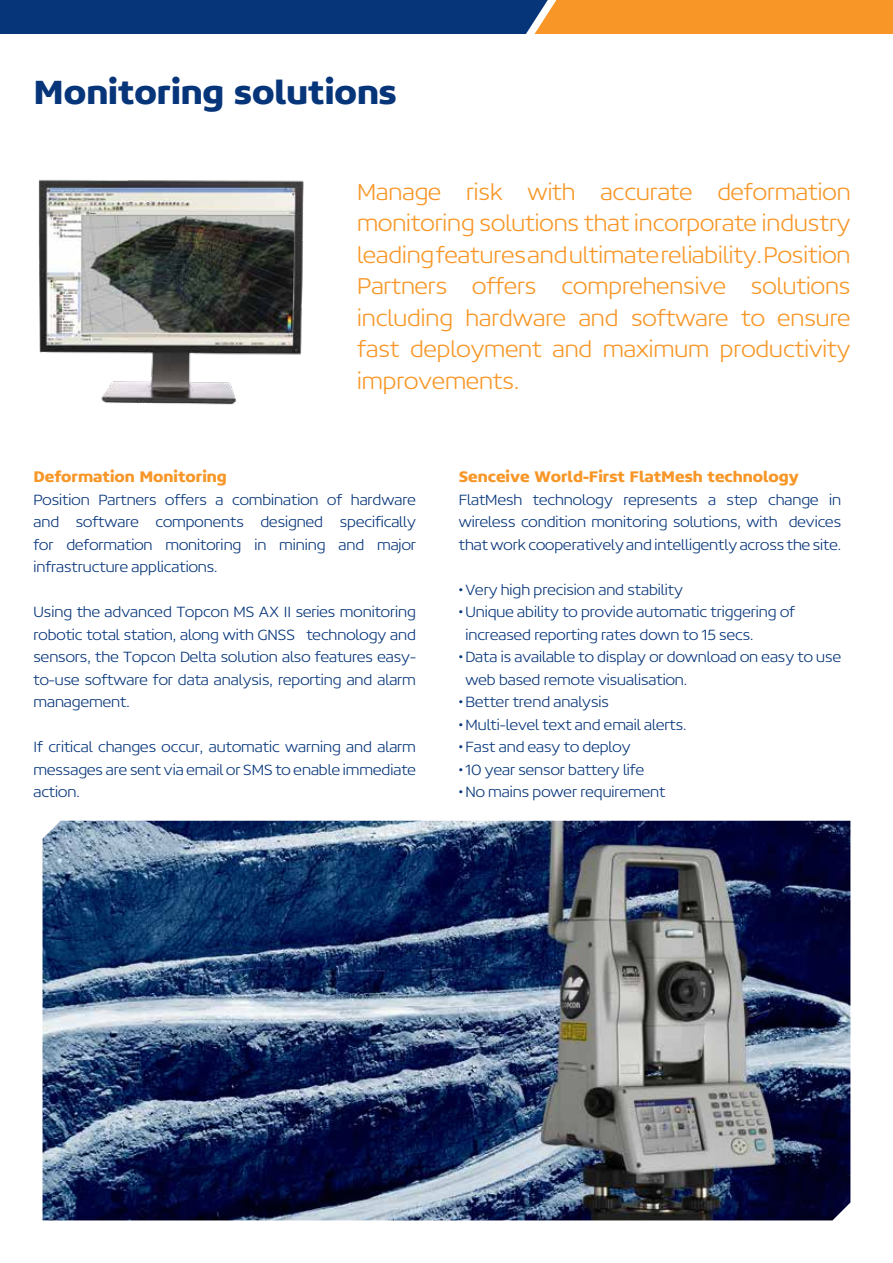
<style>
.page{position:relative;width:893px;height:1263px;background:#fff}
.page>*{position:absolute;margin:0;border:0;box-sizing:border-box;transform-origin:0 0}
.t1{font:700 36px "Concord";color:#06357a}
.t2{font:200 25.5px/31.5px "Concord";color:#f89728;text-align:justify}
.t3{font:200 16.5px/22.5px "Concord";color:#06357a;text-align:justify}
.t4{font:700 16.5px "Concord";color:#f89728}
</style>
<div class="page">
<img style="left:38px;top:179px;width:266px;height:226px">
<img style="left:43px;top:821px;width:807px;height:399px">
<svg style="left:0;top:0;width:893px;height:34px"></svg>
<h1 class="t1" style="left:33px;top:70px;width:365px">Monitoring solutions</h1>
<p class="t2" style="left:357px;top:175px;width:495px">Manage risk with accurate deformation monitoring solutions that incorporate industry leading features and ultimate reliability. Position Partners offers comprehensive solutions including hardware and software to ensure fast deployment and maximum productivity improvements.</p>
<p class="t4" style="left:33px;top:467px;width:195px">Deformation Monitoring</p>
<p class="t3" style="left:33px;top:488px;width:384px">Position Partners offers a combination of hardware and software components designed specifically for deformation monitoring in mining and major infrastructure applications.</p>
<p class="t3" style="left:33px;top:601px;width:384px">Using the advanced Topcon MS AX II series monitoring robotic total station, along with GNSS technology and sensors, the Topcon Delta solution also features easy&shy;to-use software for data analysis, reporting and alarm management.</p>
<p class="t3" style="left:33px;top:736px;width:384px">If critical changes occur, automatic warning and alarm messages are sent via email or SMS to enable immediate action.</p>
<p class="t4" style="left:459px;top:467px;width:342px">Senceive World-First FlatMesh technology</p>
<p class="t3" style="left:459px;top:488px;width:384px">FlatMesh technology represents a step change in wireless condition monitoring solutions, with devices that work cooperatively and intelligently across the site.</p>
<p class="t3" style="left:459px;top:578px;width:226px">•Very high precision and stability</p>
<p class="t3" style="left:465px;top:601px;width:331px;text-indent:-7px">•Unique ability to provide automatic triggering of increased reporting rates down to 15 secs.</p>
<p class="t3" style="left:465px;top:646px;width:377px;text-indent:-7px">•Data is available to display or download on easy to use web based remote visualisation.</p>
<p class="t3" style="left:459px;top:691px;width:152px">•Better trend analysis</p>
<p class="t3" style="left:459px;top:713px;width:229px">•Multi-level text and email alerts.</p>
<p class="t3" style="left:459px;top:736px;width:173px">•Fast and easy to deploy</p>
<p class="t3" style="left:459px;top:758px;width:187px">•10 year sensor battery life</p>
<p class="t3" style="left:459px;top:781px;width:208px">•No mains power requirement</p>
</div>
